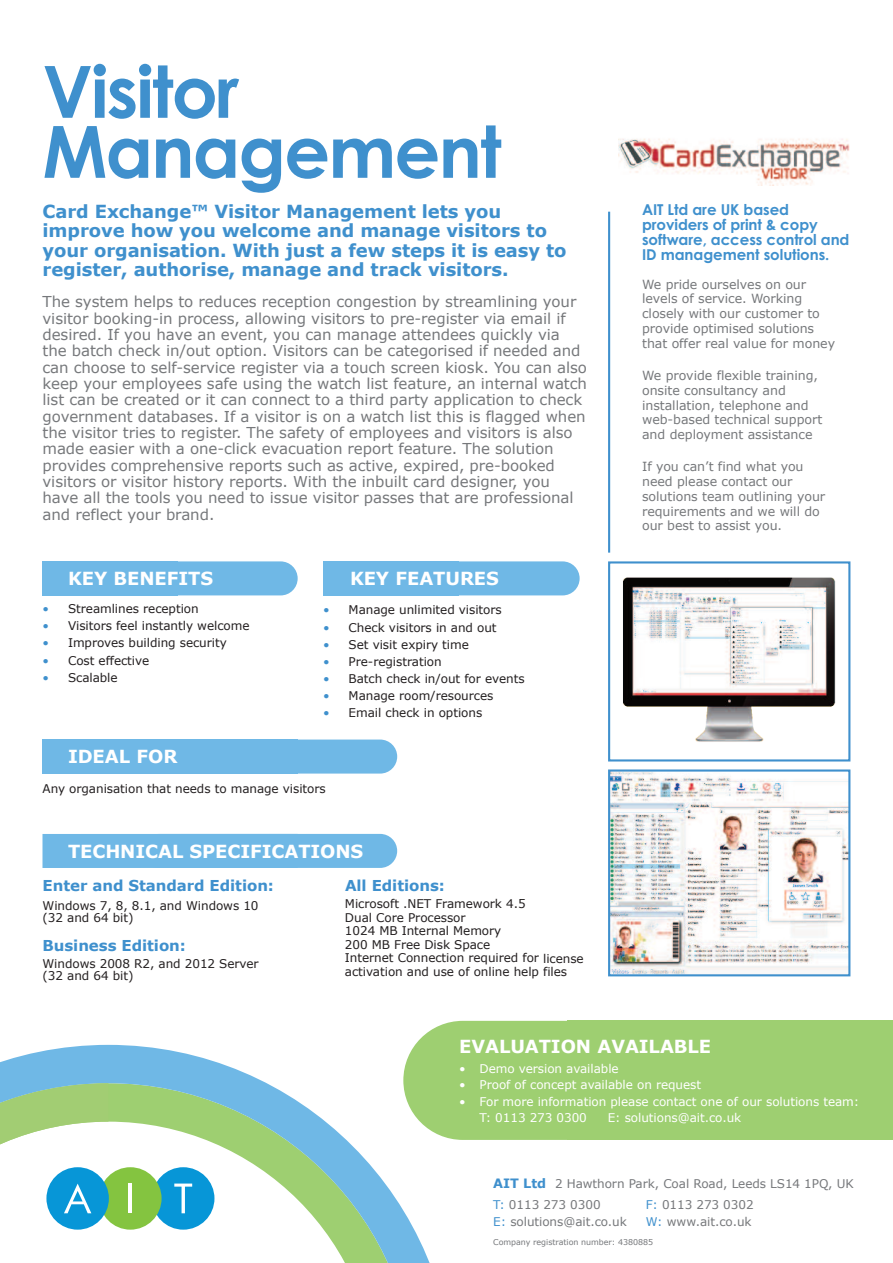
<style>
.page{position:relative;width:893px;height:1263px;background:#fff}
.page>*{position:absolute;margin:0;border:0;box-sizing:border-box;transform-origin:0 0}
.t1{font:700 72px/60px "Century Gothic";letter-spacing:-.025em;color:#3f90cd}
.t2{font:700 18px/19.4px "Verdana";letter-spacing:-.005em;color:#3f90cd}
.t3{font:700 18px "Verdana";letter-spacing:-.005em;color:#fff}
.t4{font:15px/16.4px "Verdana";letter-spacing:-.005em;color:#76787b}
.t5{font:700 15px/15px "Century Gothic";letter-spacing:-.005em;color:#3f90cd}
.t6{font:700 15px "Verdana";letter-spacing:-.005em;color:#3f90cd}
.t7{font:12.6px/14.9px "Verdana";letter-spacing:-.005em;color:#76787b}
.t8{font:12px/13.5px "Verdana";letter-spacing:-.005em;color:#231f20}
.t9{font:12px/16.2px "Verdana";letter-spacing:-.005em;color:#fff}
.t10{font:12px/20.9px "Verdana";letter-spacing:-.005em;color:#76787b}
.t11{font:7.95px "Verdana";letter-spacing:-.005em;color:#76787b}
.s1{color:#3f90cd}
.s2{font-weight:700;font-size:12.9px;color:#3f90cd}
</style>
<div class="page">
<svg style="left:0;top:1045px;width:454px;height:218px"></svg>
<div style="left:152px;top:1167px;width:62px;height:62px;background:#0796d7;border-radius:50%"></div>
<div style="left:99px;top:1167px;width:63px;height:62px;background:#84c440;border-radius:50%"></div>
<hr style="left:129px;top:1183px;width:3px;height:30px;background:#fff">
<svg style="left:174px;top:1183px;width:18px;height:30px"></svg>
<svg style="left:0;top:1083px;width:108px;height:180px"></svg>
<div style="left:568px;top:1021px;width:325px;height:119px;background:#9ecf71"></div>
<div style="left:403px;top:1021px;width:307px;height:119px;background:#9ecf71;border-radius:60px"></div>
<img style="left:623px;top:577px;width:213px;height:165px">
<div style="left:608px;top:561px;width:242px;height:200px;border:2px solid #3f90cd"></div>
<img style="left:611px;top:772px;width:236px;height:201px">
<div style="left:608px;top:769px;width:242px;height:207px;border:2px solid #3f90cd"></div>
<hr style="left:608px;top:212px;width:2px;height:341px;background:#3f90cd">
<img style="left:618px;top:138px;width:232px;height:48px">
<div style="left:43px;top:739px;width:255px;height:34px;background:#6fb8e6"></div>
<div style="left:142px;top:739px;width:255px;height:34px;background:#6fb8e6;border-radius:17px"></div>
<div style="left:42px;top:834px;width:256px;height:34px;background:#6fb8e6"></div>
<div style="left:142px;top:834px;width:255px;height:34px;background:#6fb8e6;border-radius:17px"></div>
<div style="left:358px;top:561px;width:222px;height:34px;background:#6fb8e6;border-radius:17px"></div>
<div style="left:323px;top:561px;width:135px;height:34px;background:#6fb8e6"></div>
<div style="left:43px;top:561px;width:135px;height:34px;background:#6fb8e6"></div>
<div style="left:43px;top:561px;width:255px;height:34px;background:#6fb8e6;border-radius:17px"></div>
<h1 class="t1" style="left:43px;top:63px;width:461px">Visitor<br>Management</h1>
<p class="t2" style="left:43px;top:201px;width:526px">Card Exchange™ Visitor Management lets you improve how you welcome and manage visitors to your organisation. With just a few steps it is easy to register, authorise, manage and track visitors.</p>
<p class="t4" style="left:43px;top:293px;width:546px">The system helps to reduces reception congestion by streamlining your visitor booking-in process, allowing visitors to pre-register via email if desired. If you have an event, you can manage attendees quickly via the batch check in/out option. Visitors can be categorised if needed and can choose to self-service register via a touch screen kiosk. You can also keep your employees safe using the watch list feature, an internal watch list can be created or it can connect to a third party application to check government databases. If a visitor is on a watch list this is flagged when the visitor tries to register. The safety of employees and visitors is also made easier with a one-click evacuation report feature. The solution provides comprehensive reports such as active, expired, pre-booked visitors or visitor history reports. With the inbuilt card designer, you have all the tools you need to issue visitor passes that are professional and reflect your brand.</p>
<p class="t3" style="left:68px;top:567px;width:147px">KEY BENEFITS</p>
<p class="t3" style="left:350px;top:567px;width:150px">KEY FEATURES</p>
<p class="t8" style="left:43px;top:602px;width:158px"><span class="s1">•</span> Streamlines reception</p>
<p class="t8" style="left:43px;top:619px;width:209px"><span class="s1">•</span> Visitors feel instantly welcome</p>
<p class="t8" style="left:43px;top:636px;width:186px"><span class="s1">•</span> Improves building security</p>
<p class="t8" style="left:43px;top:653px;width:108px"><span class="s1">•</span> Cost effective</p>
<p class="t8" style="left:43px;top:670px;width:77px"><span class="s1">•</span> Scalable</p>
<p class="t8" style="left:323px;top:603px;width:180px"><span class="s1">•</span> Manage unlimited visitors</p>
<p class="t8" style="left:323px;top:620px;width:175px"><span class="s1">•</span> Check visitors in and out</p>
<p class="t8" style="left:323px;top:637px;width:147px"><span class="s1">•</span> Set visit expiry time</p>
<p class="t8" style="left:323px;top:654px;width:120px"><span class="s1">•</span> Pre-registration</p>
<p class="t8" style="left:323px;top:671px;width:203px"><span class="s1">•</span> Batch check in/out for events</p>
<p class="t8" style="left:323px;top:688px;width:172px"><span class="s1">•</span> Manage room/resources</p>
<p class="t8" style="left:323px;top:705px;width:161px"><span class="s1">•</span> Email check in options</p>
<p class="t3" style="left:68px;top:745px;width:111px">IDEAL FOR</p>
<p class="t8" style="left:43px;top:781px;width:285px">Any organisation that needs to manage visitors</p>
<p class="t3" style="left:68px;top:840px;width:297px">TECHNICAL SPECIFICATIONS</p>
<p class="t6" style="left:43px;top:876px;width:233px">Enter and Standard Edition:</p>
<p class="t6" style="left:345px;top:876px;width:101px">All Editions:</p>
<p class="t8" style="left:43px;top:899px;width:218px;line-height:12px">Windows 7, 8, 8.1, and Windows 10 (32 and 64 bit)</p>
<p class="t6" style="left:43px;top:935px;width:145px">Business Edition:</p>
<p class="t8" style="left:43px;top:957px;width:218px;line-height:12px">Windows 2008 R2, and 2012 Server (32 and 64 bit)</p>
<p class="t8" style="left:345px;top:897px;width:240px">Microsoft .NET Framework 4.5<br>Dual Core Processor<br>1024 MB Internal Memory<br>200 MB Free Disk Space<br>Internet Connection required for license activation and use of online help files</p>
<p class="t5" style="left:642px;top:203px;width:209px">AIT Ltd are UK based providers of print &amp; copy software, access control and<br>ID management solutions.</p>
<p class="t7" style="left:642px;top:276px;width:195px">We pride ourselves on our levels of service. Working closely with our customer to provide optimised solutions that offer real value for money</p>
<p class="t7" style="left:642px;top:367px;width:182px">We provide flexible training, onsite consultancy and installation, telephone and web-based technical support and deployment assistance</p>
<p class="t7" style="left:642px;top:459px;width:185px">If you can’t find what you need please contact our solutions team outlining your requirements and we will do our best to assist you.</p>
<p class="t3" style="left:459px;top:1035px;width:253px">EVALUATION AVAILABLE</p>
<p class="t9" style="left:459px;top:1060px;width:161px">• Demo version available</p>
<p class="t9" style="left:459px;top:1076px;width:243px">• Proof of concept available on request</p>
<p class="t9" style="left:480px;top:1093px;width:381px;text-indent:-20px">• For more information please contact one of our solutions team:<br>T: 0113 273 0300</p>
<p class="t9" style="left:608px;top:1109px;width:135px">E: solutions@ait.co.uk</p>
<p class="t10" style="left:646px;top:1172px;width:209px;text-indent:-153px"><span class="s2">AIT Ltd</span> 2 Hawthorn Park, Coal Road, Leeds LS14 1PQ, UK<br><span class="s1">F:</span> 0113 273 0302</p>
<p class="t10" style="left:646px;top:1210px;width:107px"><span class="s1">W:</span> www.ait.co.uk</p>
<p class="t10" style="left:493px;top:1195px;width:135px;line-height:17px"><span class="s1">T:</span> 0113 273 0300<br><span class="s1">E:</span> solutions@ait.co.uk</p>
<p class="t11" style="left:493px;top:1237px;width:162px">Company registration number: 4380885</p>
</div>
